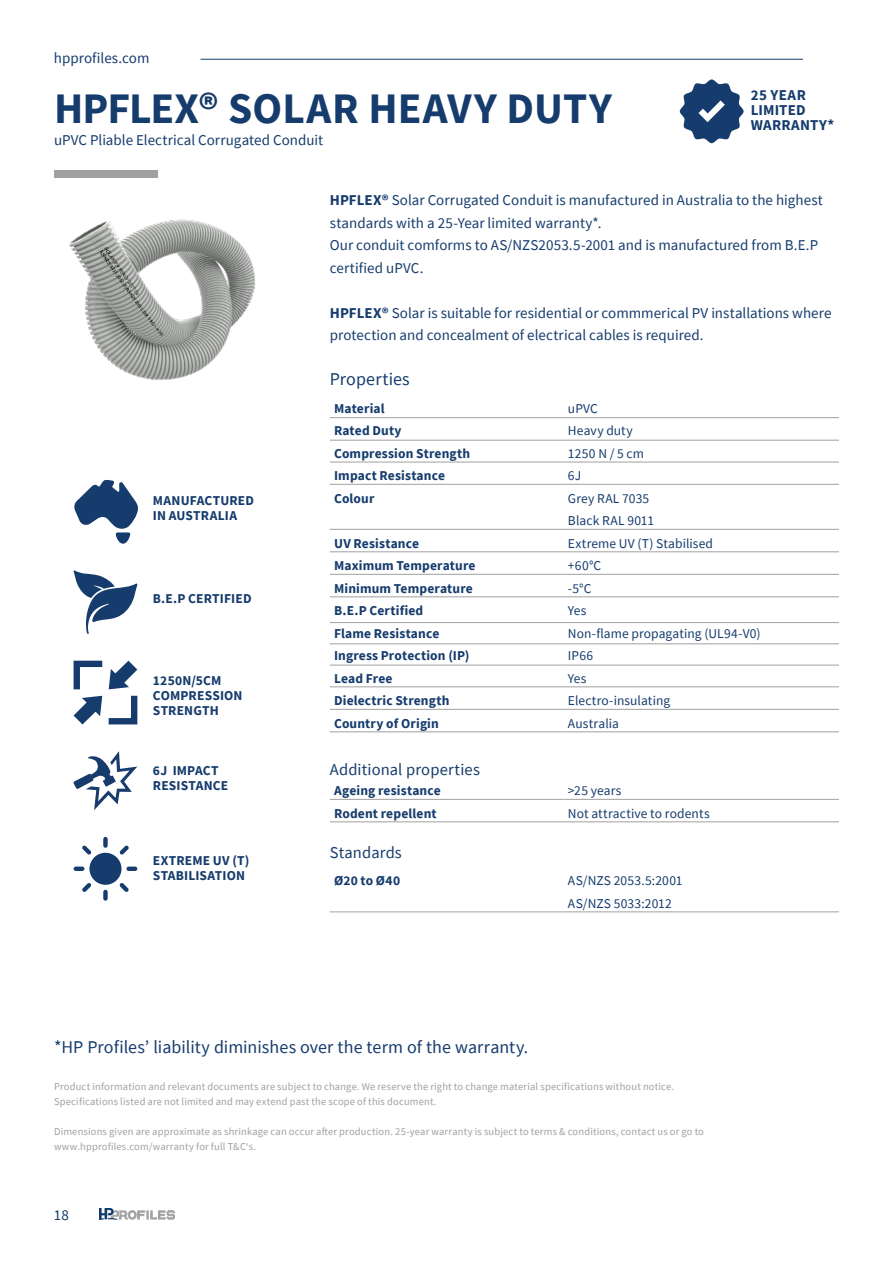
<style>
.page{position:relative;width:893px;height:1263px;background:#fff}
.page>*{position:absolute;margin:0;border:0;box-sizing:border-box;transform-origin:0 0}
.Headline_29_30_Left{font:700 43.5px "Source Sans Pro";color:#163c6d}
.Headlines_Copy_Text{font:18px "Source Sans Pro";letter-spacing:.005em;color:#163c6d}
.Headlines_Copy_Text-2{font:16.5px "Source Sans Pro";letter-spacing:.01em;color:#163c6d}
.Copy_Text_10_14_Left{font:15px/22.5px "Source Sans Pro";color:#163c6d}
.Small_Text_7_10_Left{font:700 15px/15px "Source Sans Pro";letter-spacing:.01em;color:#163c6d}
.Copy_Text_10_14_Left-2{font:700 13.5px "Source Sans Pro";letter-spacing:.01em;color:#163c6d}
.Copy_Text_10_14_Left-3{font:13.5px/22.5px "Source Sans Pro";letter-spacing:.01em;color:#163c6d}
.Small_Text_7_10_Left-2{font:700 13.5px/15px "Source Sans Pro";letter-spacing:.01em;color:#163c6d}
.Small_Text_7_10_Left-3{font:10.5px/15px "Source Sans Pro";letter-spacing:.015em;color:#a0a0a0}
.s1{font-weight:700}
</style>
<div class="page">
<hr style="left:201px;top:59px;width:602px;height:1px;background:#163c6d">
<img style="left:99px;top:1208px;width:76px;height:12px">
<img style="left:69px;top:219px;width:187px;height:161px">
<div style="left:54px;top:170px;width:104px;height:8px;background:#a0a0a0"></div>
<hr style="left:330px;top:417px;width:234px;height:1px;background:#a0a0a0">
<hr style="left:564px;top:417px;width:275px;height:1px;background:#a0a0a0">
<hr style="left:330px;top:440px;width:234px;height:1px;background:#a0a0a0">
<hr style="left:564px;top:440px;width:275px;height:1px;background:#a0a0a0">
<hr style="left:330px;top:462px;width:234px;height:1px;background:#a0a0a0">
<hr style="left:564px;top:462px;width:275px;height:1px;background:#a0a0a0">
<hr style="left:330px;top:484px;width:234px;height:1px;background:#a0a0a0">
<hr style="left:564px;top:484px;width:275px;height:1px;background:#a0a0a0">
<hr style="left:330px;top:529px;width:234px;height:1px;background:#a0a0a0">
<hr style="left:564px;top:529px;width:275px;height:1px;background:#a0a0a0">
<hr style="left:330px;top:551px;width:234px;height:1px;background:#a0a0a0">
<hr style="left:564px;top:551px;width:275px;height:1px;background:#a0a0a0">
<hr style="left:330px;top:574px;width:234px;height:1px;background:#a0a0a0">
<hr style="left:564px;top:574px;width:275px;height:1px;background:#a0a0a0">
<hr style="left:330px;top:596px;width:234px;height:1px;background:#a0a0a0">
<hr style="left:564px;top:596px;width:275px;height:1px;background:#a0a0a0">
<hr style="left:330px;top:622px;width:234px;height:1px;background:#a0a0a0">
<hr style="left:564px;top:622px;width:275px;height:1px;background:#a0a0a0">
<hr style="left:330px;top:643px;width:234px;height:1px;background:#a0a0a0">
<hr style="left:564px;top:643px;width:275px;height:1px;background:#a0a0a0">
<hr style="left:330px;top:665px;width:234px;height:1px;background:#a0a0a0">
<hr style="left:564px;top:665px;width:275px;height:1px;background:#a0a0a0">
<hr style="left:330px;top:686px;width:234px;height:1px;background:#a0a0a0">
<hr style="left:564px;top:686px;width:275px;height:1px;background:#a0a0a0">
<hr style="left:330px;top:709px;width:234px;height:1px;background:#a0a0a0">
<hr style="left:564px;top:709px;width:275px;height:1px;background:#a0a0a0">
<hr style="left:330px;top:731px;width:234px;height:1px;background:#a0a0a0">
<hr style="left:564px;top:731px;width:275px;height:1px;background:#a0a0a0">
<svg style="left:74px;top:479px;width:65px;height:65px"></svg>
<svg style="left:73px;top:570px;width:65px;height:64px"></svg>
<svg style="left:73px;top:751px;width:64px;height:59px"></svg>
<svg style="left:74px;top:696px;width:28px;height:28px"></svg>
<svg style="left:109px;top:661px;width:28px;height:28px"></svg>
<svg style="left:74px;top:661px;width:28px;height:28px"></svg>
<svg style="left:109px;top:696px;width:28px;height:28px"></svg>
<div style="left:103px;top:837px;width:5px;height:11px;background:#163c6d;border-radius:2px"></div>
<div style="left:126px;top:866px;width:11px;height:5px;background:#163c6d;border-radius:2px"></div>
<div style="left:103px;top:890px;width:5px;height:11px;background:#163c6d;border-radius:2px"></div>
<div style="left:74px;top:866px;width:10px;height:5px;background:#163c6d;border-radius:2px"></div>
<svg style="left:82px;top:845px;width:47px;height:47px"></svg>
<hr style="left:330px;top:799px;width:234px;height:1px;background:#a0a0a0">
<hr style="left:564px;top:799px;width:275px;height:1px;background:#a0a0a0">
<hr style="left:330px;top:821px;width:234px;height:1px;background:#a0a0a0">
<hr style="left:564px;top:821px;width:275px;height:1px;background:#a0a0a0">
<hr style="left:330px;top:911px;width:234px;height:1px;background:#a0a0a0">
<hr style="left:564px;top:911px;width:275px;height:1px;background:#a0a0a0">
<svg style="left:680px;top:79px;width:64px;height:64px"></svg>
<p class="Copy_Text_10_14_Left" style="left:54px;top:47px;width:97px">hpprofiles.com</p>
<p class="Headline_29_30_Left" style="left:54px;top:79px;width:559px">HPFLEX® SOLAR HEAVY DUTY</p>
<p class="Copy_Text_10_14_Left" style="left:54px;top:129px;width:271px">uPVC Pliable Electrical Corrugated Conduit</p>
<p class="Small_Text_7_10_Left" style="left:751px;top:87px;width:85px">25 YEAR<br>LIMITED<br>WARRANTY*</p>
<p class="Copy_Text_10_14_Left" style="left:330px;top:189px;width:495px"><span class="s1">HPFLEX®</span> Solar Corrugated Conduit is manufactured in Australia to the highest standards with a 25-Year limited warranty*.</p>
<p class="Copy_Text_10_14_Left" style="left:330px;top:234px;width:490px">Our conduit comforms to AS/NZS2053.5-2001 and is manufactured from B.E.P certified uPVC.</p>
<p class="Copy_Text_10_14_Left" style="left:330px;top:301px;width:503px"><span class="s1">HPFLEX®</span> Solar is suitable for residential or commmerical PV installations where protection and concealment of electrical cables is required.</p>
<p class="Small_Text_7_10_Left-2" style="left:153px;top:493px;width:103px">MANUFACTURED<br>IN AUSTRALIA</p>
<p class="Small_Text_7_10_Left-2" style="left:153px;top:590px;width:100px">B.E.P CERTIFIED</p>
<p class="Small_Text_7_10_Left-2" style="left:153px;top:673px;width:91px">1250N/5CM<br>COMPRESSION<br>STRENGTH</p>
<p class="Small_Text_7_10_Left-2" style="left:153px;top:763px;width:77px">6J IMPACT<br>RESISTANCE</p>
<p class="Small_Text_7_10_Left-2" style="left:153px;top:853px;width:98px">EXTREME UV (T)<br>STABILISATION</p>
<p class="Headlines_Copy_Text" style="left:330px;top:368px;width:81px">Properties</p>
<p class="Copy_Text_10_14_Left-2" style="left:334px;top:399px;width:52px">Material</p>
<p class="Copy_Text_10_14_Left-3" style="left:568px;top:397px;width:32px">uPVC</p>
<p class="Copy_Text_10_14_Left-2" style="left:334px;top:421px;width:69px">Rated Duty</p>
<p class="Copy_Text_10_14_Left-3" style="left:568px;top:419px;width:66px">Heavy duty</p>
<p class="Copy_Text_10_14_Left-2" style="left:334px;top:444px;width:138px">Compression Strength</p>
<p class="Copy_Text_10_14_Left-3" style="left:568px;top:442px;width:78px">1250 N / 5 cm</p>
<p class="Copy_Text_10_14_Left-2" style="left:334px;top:466px;width:112px">Impact Resistance</p>
<p class="Copy_Text_10_14_Left-3" style="left:568px;top:464px;width:15px">6J</p>
<p class="Copy_Text_10_14_Left-2" style="left:334px;top:489px;width:42px">Colour</p>
<p class="Copy_Text_10_14_Left-3" style="left:568px;top:487px;width:88px">Grey RAL 7035<br>Black RAL 9011</p>
<p class="Copy_Text_10_14_Left-2" style="left:334px;top:534px;width:86px">UV Resistance</p>
<p class="Copy_Text_10_14_Left-3" style="left:568px;top:532px;width:147px">Extreme UV (T) Stabilised</p>
<p class="Copy_Text_10_14_Left-2" style="left:334px;top:556px;width:143px">Maximum Temperature</p>
<p class="Copy_Text_10_14_Left-3" style="left:568px;top:554px;width:35px">+60°C</p>
<p class="Copy_Text_10_14_Left-2" style="left:334px;top:579px;width:140px">Minimum Temperature</p>
<p class="Copy_Text_10_14_Left-3" style="left:568px;top:577px;width:25px">-5°C</p>
<p class="Copy_Text_10_14_Left-2" style="left:334px;top:601px;width:91px">B.E.P Certified</p>
<p class="Copy_Text_10_14_Left-3" style="left:568px;top:599px;width:20px">Yes</p>
<p class="Copy_Text_10_14_Left-2" style="left:334px;top:624px;width:107px">Flame Resistance</p>
<p class="Copy_Text_10_14_Left-3" style="left:568px;top:622px;width:194px">Non-flame propagating (UL94-V0)</p>
<p class="Copy_Text_10_14_Left-2" style="left:334px;top:646px;width:137px">Ingress Protection (IP)</p>
<p class="Copy_Text_10_14_Left-3" style="left:568px;top:644px;width:27px">IP66</p>
<p class="Copy_Text_10_14_Left-2" style="left:334px;top:669px;width:60px">Lead Free</p>
<p class="Copy_Text_10_14_Left-3" style="left:568px;top:667px;width:20px">Yes</p>
<p class="Copy_Text_10_14_Left-2" style="left:334px;top:691px;width:117px">Dielectric Strength</p>
<p class="Copy_Text_10_14_Left-3" style="left:568px;top:689px;width:104px">Electro-insulating</p>
<p class="Copy_Text_10_14_Left-2" style="left:334px;top:714px;width:106px">Country of Origin</p>
<p class="Copy_Text_10_14_Left-3" style="left:568px;top:712px;width:52px">Australia</p>
<p class="Headlines_Copy_Text-2" style="left:330px;top:759px;width:152px">Additional properties</p>
<p class="Copy_Text_10_14_Left-2" style="left:334px;top:781px;width:108px">Ageing resistance</p>
<p class="Copy_Text_10_14_Left-3" style="left:568px;top:779px;width:55px">&gt;25 years</p>
<p class="Copy_Text_10_14_Left-2" style="left:334px;top:804px;width:104px">Rodent repellent</p>
<p class="Copy_Text_10_14_Left-3" style="left:568px;top:802px;width:143px">Not attractive to rodents</p>
<p class="Headlines_Copy_Text-2" style="left:330px;top:842px;width:74px">Standards</p>
<p class="Copy_Text_10_14_Left-2" style="left:334px;top:871px;width:68px">Ø20 to Ø40</p>
<p class="Copy_Text_10_14_Left-3" style="left:568px;top:869px;width:116px">AS/NZS 2053.5:2001<br>AS/NZS 5033:2012</p>
<p class="Headlines_Copy_Text" style="left:54px;top:1035px;width:476px">*HP Profiles’ liability diminishes over the term of the warranty.</p>
<p class="Small_Text_7_10_Left-3" style="left:54px;top:1079px;width:622px">Product information and relevant documents are subject to change. We reserve the right to change material specifications without notice.<br>Specifications listed are not limited and may extend past the scope of this document.</p>
<p class="Small_Text_7_10_Left-3" style="left:54px;top:1124px;width:651px">Dimensions given are approximate as shrinkage can occur after production. 25-year warranty is subject to terms &amp; conditions, contact us or go to</p>
<p class="Small_Text_7_10_Left-3" style="left:54px;top:1139px;width:204px">www.hpprofiles.com/warranty for full T&amp;C‘s.</p>
<p class="Copy_Text_10_14_Left" style="left:54px;top:1203px;width:16px">18</p>
</div>
